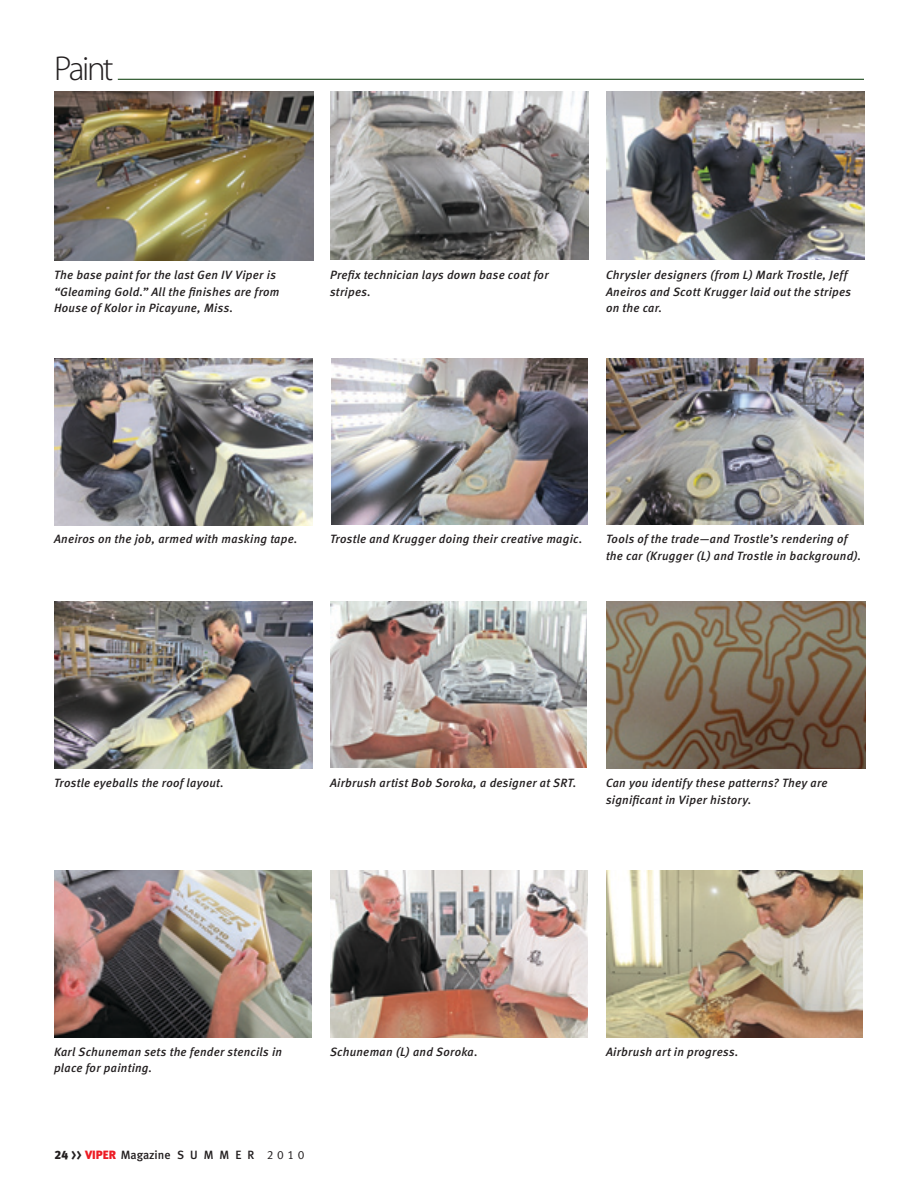
<style>
.page{position:relative;width:918px;height:1188px;background:#fff}
.page>*{position:absolute;margin:0;border:0;box-sizing:border-box;transform-origin:0 0}
.t1{font:300 34.65px "Myriad Pro";letter-spacing:-.07em;color:#231f20}
.t2{font:italic 12px/16.5px "Meta Medium LF";letter-spacing:.02em;color:#231f20}
.t3{font:12px "Meta Medium LF";color:#231f20}
.t4{font:12px "Meta Normal LF";color:#231f20}
.s1{font-family:"Meta Black LF"}
.s2{font-size:19.5px}
.s3{font-family:"Meta Black LF";color:#ed1c24}
.s4{font-family:"Meta Medium LF"}
</style>
<div class="page">
<hr style="left:118px;top:79px;width:746px;height:1px;background:#003501">
<img style="left:54px;top:92px;width:260px;height:168px">
<img style="left:54px;top:871px;width:258px;height:167px">
<img style="left:330px;top:92px;width:258px;height:167px">
<img style="left:606px;top:92px;width:258px;height:167px">
<img style="left:54px;top:602px;width:258px;height:167px">
<img style="left:330px;top:871px;width:258px;height:166px">
<img style="left:54px;top:359px;width:258px;height:167px">
<img style="left:330px;top:602px;width:257px;height:166px">
<img style="left:331px;top:359px;width:257px;height:166px">
<img style="left:606px;top:359px;width:258px;height:166px">
<img style="left:606px;top:602px;width:260px;height:167px">
<img style="left:606px;top:871px;width:257px;height:166px">
<h1 class="t1" style="left:54px;top:49px;width:61px">Paint</h1>
<p class="t2" style="left:54px;top:267px;width:227px">The base paint for the last Gen IV Viper is “Gleaming Gold.” All the finishes are from<br>House of Kolor in Picayune, Miss.</p>
<p class="t2" style="left:330px;top:267px;width:220px">Prefix technician lays down base coat for stripes.</p>
<p class="t2" style="left:606px;top:267px;width:247px">Chrysler designers (from L) Mark Trostle, Jeff<br>Aneiros and Scott Krugger laid out the stripes on the car.</p>
<p class="t2" style="left:54px;top:531px;width:245px">Aneiros on the job, armed with masking tape.</p>
<p class="t2" style="left:330px;top:531px;width:254px">Trostle and Krugger doing their creative magic.</p>
<p class="t2" style="left:606px;top:531px;width:257px">Tools of the trade—and Trostle’s rendering of the car (Krugger (L) and Trostle in background).</p>
<p class="t2" style="left:54px;top:775px;width:171px">Trostle eyeballs the roof layout.</p>
<p class="t2" style="left:330px;top:775px;width:248px">Airbrush artist Bob Soroka, a designer at SRT.</p>
<p class="t2" style="left:606px;top:775px;width:223px">Can you identify these patterns? They are significant in Viper history.</p>
<p class="t2" style="left:54px;top:1043px;width:230px">Karl Schuneman sets the fender stencils in place for painting.</p>
<p class="t2" style="left:330px;top:1043px;width:149px">Schuneman (L) and Soroka.</p>
<p class="t2" style="left:606px;top:1043px;width:134px">Airbrush art in progress.</p>
<p class="t3" style="left:55px;top:1148px;width:163px"><span class="s1">24</span> <span class="s2">››</span> <span class="s3">VIPER</span> MAGAZINE S U MM</p>
<p class="t4" style="left:235px;top:1148px;width:71px"><span class="s4">E R</span> 2010</p>
</div>
